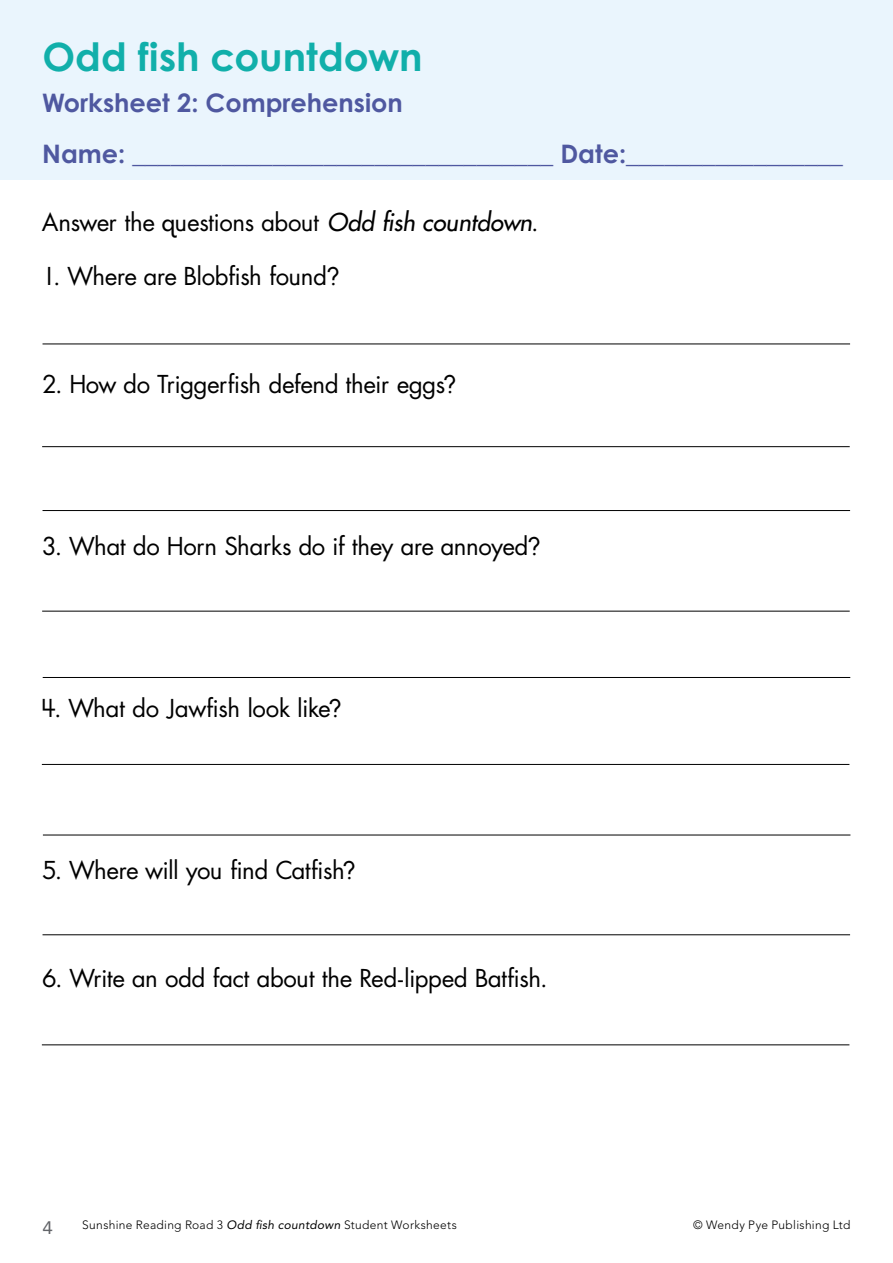
<style>
.page{position:relative;width:893px;height:1263px;background:#fff}
.page>*{position:absolute;margin:0;border:0;box-sizing:border-box;transform-origin:0 0}
.t1{font:700 39px "Century Gothic Pro";color:#11afaa}
.t2{font:700 25.5px/51px "Century Gothic Pro";color:#4f58a0}
.t3{font:24px "US Asunshine";color:#000}
.t4{font:18px "Avenir LT Std";color:#636569;scale:1.05 1}
.t5{font:300 12px "Avenir LT Std";letter-spacing:.025em;color:#000}
.s1{font-style:italic}
.s2{font-weight:400;font-style:italic}
</style>
<div class="page">
<div style="left:0;top:0;width:893px;height:179px;background:#eaf5fd"></div>
<hr style="left:42px;top:446px;width:808px;height:1px;background:#000">
<hr style="left:42px;top:611px;width:808px;height:1px;background:#000">
<hr style="left:43px;top:344px;width:807px;height:1px;background:#000">
<hr style="left:43px;top:510px;width:807px;height:1px;background:#000">
<hr style="left:43px;top:677px;width:807px;height:1px;background:#000">
<hr style="left:42px;top:764px;width:807px;height:1px;background:#000">
<hr style="left:43px;top:835px;width:807px;height:1px;background:#000">
<hr style="left:43px;top:934px;width:807px;height:1px;background:#000">
<hr style="left:42px;top:1044px;width:807px;height:1px;background:#000">
<h1 class="t1" style="left:43px;top:33px;width:382px">Odd fish countdown</h1>
<p class="t2" style="left:42px;top:77px;width:802px">Worksheet 2: Comprehension<br>Name: _________________________________ Date:_________________</p>
<p class="t3" style="left:42px;top:206px;width:498px">Answer the questions about <span class="s1">Odd fish countdown</span>.</p>
<p class="t3" style="left:42px;top:260px;width:297px">1. Where are Blobfish found?</p>
<p class="t3" style="left:42px;top:368px;width:413px">2. How do Triggerfish defend their eggs?</p>
<p class="t3" style="left:42px;top:530px;width:498px">3. What do Horn Sharks do if they are annoyed?</p>
<p class="t3" style="left:42px;top:692px;width:299px">4. What do Jawfish look like?</p>
<p class="t3" style="left:42px;top:854px;width:313px">5. Where will you find Catfish?</p>
<p class="t3" style="left:42px;top:962px;width:507px">6. Write an odd fact about the Red-lipped Batfish.</p>
<p class="t4" style="left:43px;top:1217px;width:12px">4</p>
<p class="t5" style="left:82px;top:1218px;width:376px">Sunshine Reading Road 3 <span class="s2">Odd fish countdown</span> Student Worksheets</p>
<p class="t5" style="left:693px;top:1218px;width:159px">© Wendy Pye Publishing Ltd</p>
</div>
